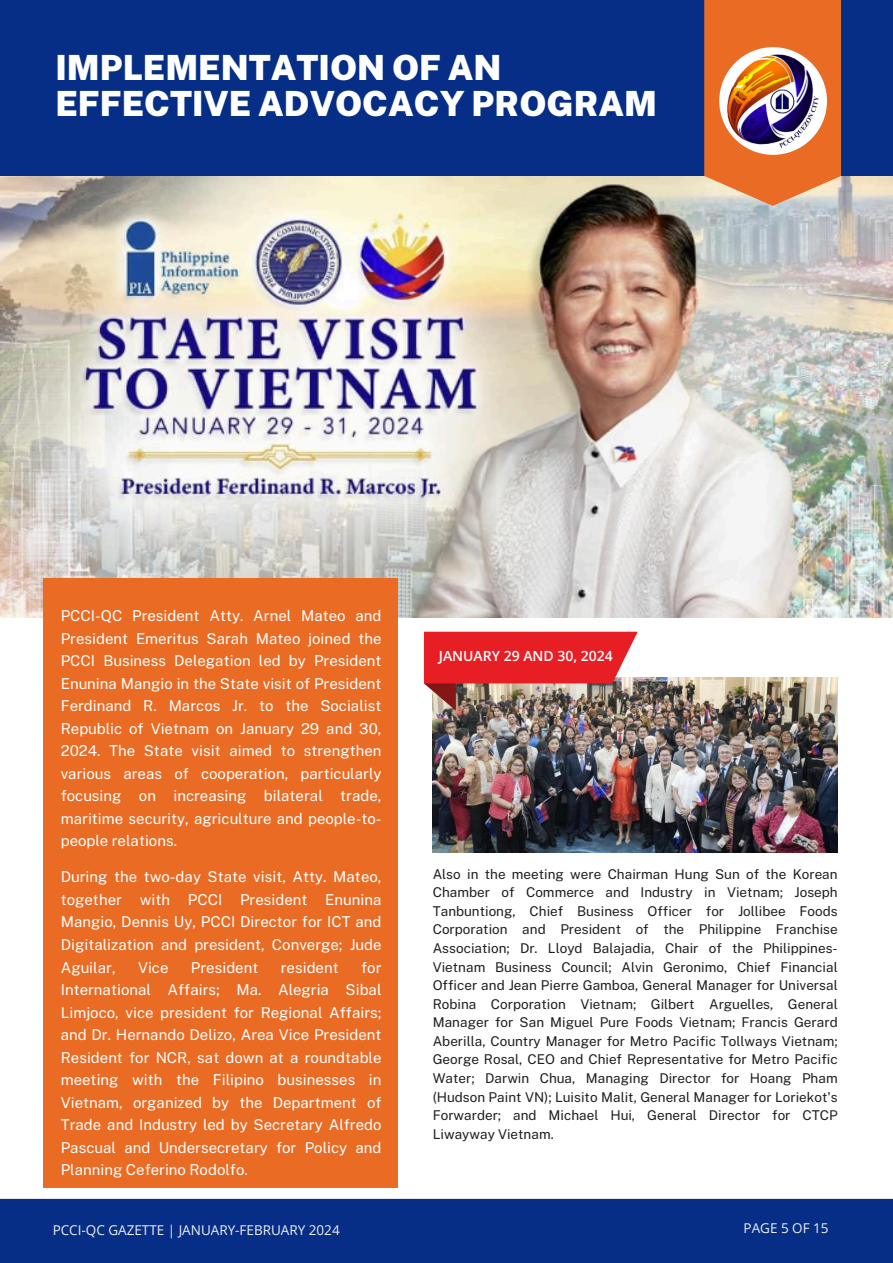
<style>
.page{position:relative;width:893px;height:1263px;background:#fff}
.page>*{position:absolute;margin:0;border:0;box-sizing:border-box;transform-origin:0 0}
.t1{font:900 34.65px/36px "Public Sans";color:#fff}
.t2{font:15px/22.5px "Public Sans";color:#fff;text-align:justify}
.t3{font:600 13.95px "Open Sans";color:#fff}
.t4{font:13.5px/18.6px "Public Sans";color:#1e1e1e;text-align:justify}
.t5{font:13.5px "Open Sans";color:#f0f1ec}
</style>
<div class="page">
<img style="left:0;top:175px;width:893px;height:442px">
<div style="left:43px;top:579px;width:355px;height:609px;background:#e96b24"></div>
<img style="left:433px;top:678px;width:405px;height:175px">
<div style="left:0;top:0;width:893px;height:175px;background:#062e87"></div>
<svg style="left:704px;top:0;width:137px;height:206px;background:#e77737"></svg>
<div style="left:719px;top:47px;width:108px;height:108px;background:#fff;border-radius:50%"></div>
<img style="left:727px;top:54px;width:92px;height:93px">
<div style="left:0;top:1199px;width:893px;height:64px;background:#062e87"></div>
<img style="left:424px;top:632px;width:214px;height:79px">
<h2 class="t1" style="left:55px;top:50px;width:603px">IMPLEMENTATION OF AN<br>EFFECTIVE ADVOCACY PROGRAM</h2>
<h3 class="t2" style="left:61px;top:604px;width:322px">PCCI-QC President Atty. Arnel Mateo and President Emeritus Sarah Mateo joined the PCCI Business Delegation led by President Enunina Mangio in the State visit of President Ferdinand R. Marcos Jr. to the Socialist Republic of Vietnam on January 29 and 30, 2024. The State visit aimed to strengthen various areas of cooperation, particularly focusing on increasing bilateral trade, maritime security, agriculture and people-to&shy;people relations.</h3>
<p class="t2" style="left:61px;top:866px;width:322px">During the two-day State visit, Atty. Mateo, together with PCCI President Enunina Mangio, Dennis Uy, PCCI Director for ICT and Digitalization and president, Converge; Jude Aguilar,</p>
<p class="t2" style="left:138px;top:956px;width:32px">Vice</p>
<p class="t2" style="left:191px;top:956px;width:69px">President</p>
<p class="t2" style="left:281px;top:956px;width:59px">resident</p>
<p class="t2" style="left:61px;top:956px;width:322px;text-indent:300px">for International Affairs; Ma. Alegria Sibal Limjoco, vice president for Regional Affairs; and Dr. Hernando Delizo, Area Vice President Resident for NCR, sat down at a roundtable meeting with the Filipino businesses in Vietnam, organized by the Department of Trade and Industry led by Secretary Alfredo Pascual and Undersecretary for Policy and Planning Ceferino Rodolfo.</p>
<h4 class="t3" style="left:439px;top:646px;width:175px">JANUARY 29 AND 30, 2024</h4>
<h3 class="t4" style="left:433px;top:864px;width:406px">Also in the meeting were Chairman Hung Sun of the Korean Chamber of Commerce and Industry in Vietnam; Joseph Tanbuntiong, Chief Business Officer for Jollibee Foods Corporation and President of the Philippine Franchise Association; Dr. Lloyd Balajadia, Chair of the Philippines-Vietnam Business Council; Alvin Geronimo, Chief Financial Officer and Jean Pierre Gamboa, General Manager for Universal Robina Corporation Vietnam; Gilbert Arguelles, General Manager for San Miguel Pure Foods Vietnam; Francis Gerard Aberilla, Country Manager for Metro Pacific Tollways Vietnam; George Rosal, CEO and Chief Representative for Metro Pacific Water; Darwin Chua, Managing Director for Hoang Pham (Hudson Paint VN); Luisito Malit, General Manager for Loriekot's Forwarder; and Michael Hui, General Director for CTCP Liwayway Vietnam.</h3>
<p class="t5" style="left:53px;top:1221px;width:288px">PCCI-QC GAZETTE | JANUARY-FEBRUARY 2024</p>
<p class="t5" style="left:743px;top:1218px;width:87px">PAGE 5 OF 15</p>
</div>
